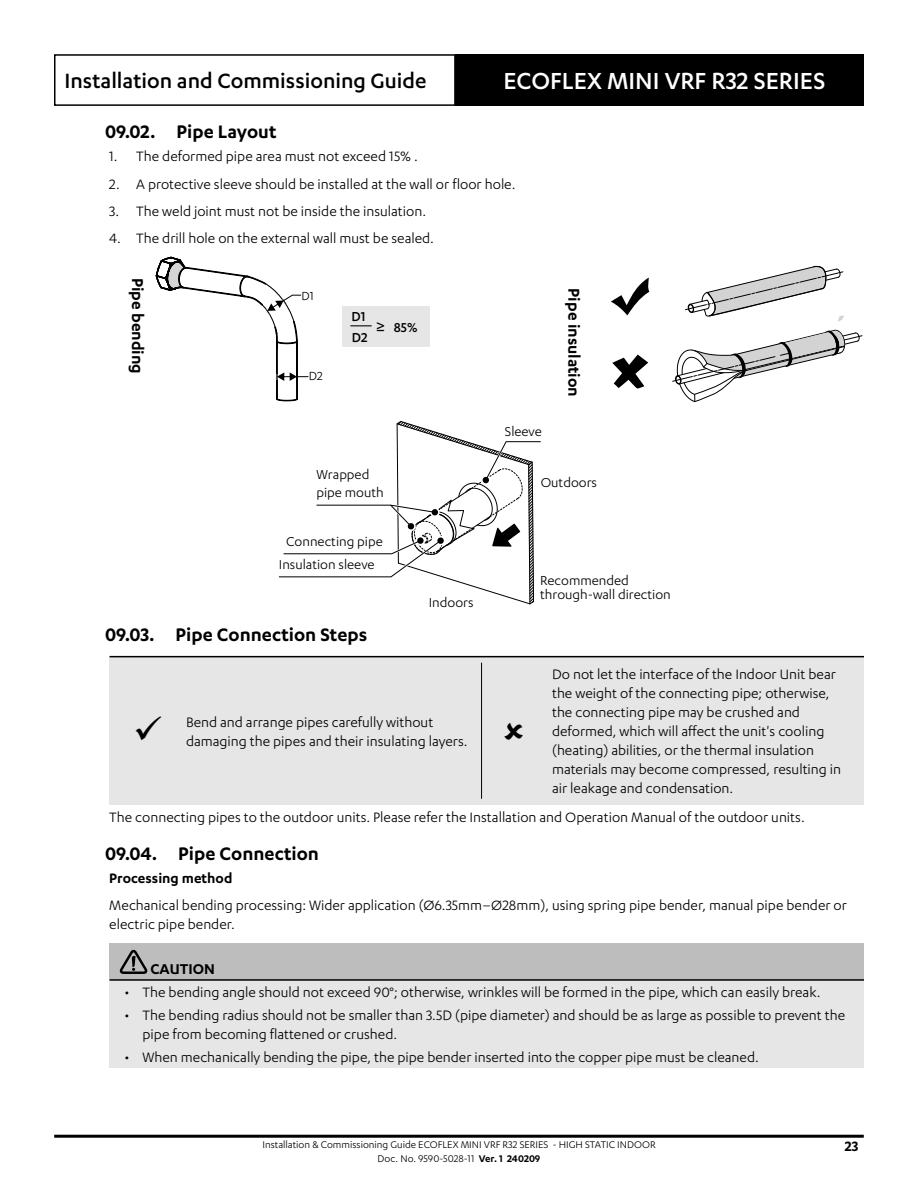
<style>
.page{position:relative;width:918px;height:1188px;background:#fff}
.page>*{position:absolute;margin:0;border:0;box-sizing:border-box;transform-origin:0 0}
.t1{font:500 27px "Karbon";color:#fff}
.t2{font:500 24px "Karbon";color:#000}
.t3{font:600 21px "Karbon";color:#000}
.t4{font:600 18px "Karbon";color:#000}
.NOTES_Title{font:600 16.5px "Karbon";color:#000}
.Paragraph_01__Sec{font:15.75px/18.9px "Karbon";color:#000}
.Paragraph_01__Sec-2{font:600 15.75px "Karbon";color:#000}
.t5{font:15px/13.5px "Karbon";color:#000}
.t6{font:500 15px "Karbon";color:#000}
.t7{font:15px "Arial";color:#000}
.t8{font:13.5px "Karbon";color:#000}
.t9{font:11.25px "Karbon";color:#000}
.s1{font-weight:600}
</style>
<div class="page">
<hr style="left:54px;top:1135px;width:810px;height:3px;background:#000">
<div style="left:54px;top:54px;width:402px;height:52px;border:2px solid #000"></div>
<div style="left:456px;top:54px;width:408px;height:52px;background:#000"></div>
<svg style="left:685px;top:265px;width:159px;height:56px"></svg>
<svg style="left:612px;top:355px;width:36px;height:34px"></svg>
<svg style="left:611px;top:278px;width:38px;height:37px"></svg>
<svg style="left:672px;top:329px;width:191px;height:73px"></svg>
<svg style="left:156px;top:257px;width:385px;height:348px"></svg>
<div style="left:110px;top:657px;width:754px;height:148px;background:#e6e6e6"></div>
<hr style="left:110px;top:656px;width:754px;height:1px;background:#000">
<hr style="left:481px;top:663px;width:1px;height:136px;background:#000">
<div style="left:110px;top:944px;width:754px;height:36px;background:#bdbdbd"></div>
<div style="left:110px;top:980px;width:754px;height:88px;background:#e6e6e6"></div>
<hr style="left:110px;top:979px;width:754px;height:2px;background:#000">
<svg style="left:119px;top:949px;width:29px;height:25px"></svg>
<h2 class="t2" style="left:64px;top:67px;width:364px">Installation and Commissioning Guide</h2>
<h1 class="t1" style="left:503px;top:66px;width:323px">ECOFLEX MINI VRF R32 SERIES</h1>
<p class="t3" style="left:105px;top:120px;width:173px">09.02. Pipe Layout</p>
<p class="Paragraph_01__Sec" style="left:109px;top:147px;width:310px">1. The deformed pipe area must not exceed 15% .</p>
<p class="Paragraph_01__Sec" style="left:109px;top:174px;width:408px">2. A protective sleeve should be installed at the wall or floor hole.</p>
<p class="Paragraph_01__Sec" style="left:109px;top:201px;width:318px">3. The weld joint must not be inside the insulation.</p>
<p class="Paragraph_01__Sec" style="left:109px;top:229px;width:326px">4. The drill hole on the external wall must be sealed.</p>
<p class="t4" style="left:148px;top:278px;width:98px;rotate:90deg">Pipe bending</p>
<p class="t8" style="left:301px;top:288px;width:14px">D1</p>
<p class="t4" style="left:584px;top:288px;width:110px;rotate:90deg">Pipe insulation</p>
<p class="t6" style="left:352px;top:308px;width:16px">D1</p>
<p class="t7" style="left:376px;top:317px;width:10px">≥</p>
<p class="t6" style="left:394px;top:319px;width:25px">85%</p>
<p class="t6" style="left:352px;top:329px;width:17px">D2</p>
<p class="t8" style="left:309px;top:369px;width:15px">D2</p>
<p class="t5" style="left:317px;top:465px;width:69px;line-height:18px">Wrapped pipe mouth</p>
<p class="t5" style="left:279px;top:529px;width:105px;line-height:23.5px;text-align:center">Connecting pipe<br>Insulation sleeve</p>
<p class="t5" style="left:505px;top:424px;width:39px">Sleeve</p>
<p class="t5" style="left:541px;top:475px;width:58px">Outdoors</p>
<p class="t5" style="left:429px;top:595px;width:46px">Indoors</p>
<p class="t5" style="left:540px;top:573px;width:132px">Recommended through-wall direction</p>
<p class="t3" style="left:105px;top:623px;width:264px">09.03. Pipe Connection Steps</p>
<p class="Paragraph_01__Sec" style="left:552px;top:665px;width:291px">Do not let the interface of the Indoor Unit bear the weight of the connecting pipe; otherwise, the connecting pipe may be crushed and deformed, which will affect the unit's cooling (heating) abilities, or the thermal insulation materials may become compressed, resulting in air leakage and condensation.</p>
<p class="Paragraph_01__Sec" style="left:109px;top:807px;width:697px">The connecting pipes to the outdoor units. Please refer the Installation and Operation Manual of the outdoor units.</p>
<p class="t3" style="left:105px;top:842px;width:216px">09.04. Pipe Connection</p>
<p class="Paragraph_01__Sec-2" style="left:109px;top:869px;width:125px">Processing method</p>
<p class="Paragraph_01__Sec" style="left:109px;top:896px;width:739px">Mechanical bending processing: Wider application (Ø6.35mm–Ø28mm), using spring pipe bender, manual pipe bender or electric pipe bender.</p>
<p class="NOTES_Title" style="left:150px;top:960px;width:66px">CAUTION</p>
<p class="Paragraph_01__Sec" style="left:125px;top:982px;width:697px">• The bending angle should not exceed 90°; otherwise, wrinkles will be formed in the pipe, which can easily break.</p>
<p class="Paragraph_01__Sec" style="left:143px;top:1005px;width:704px;text-indent:-18px">• The bending radius should not be smaller than 3.5D (pipe diameter) and should be as large as possible to prevent the pipe from becoming flattened or crushed.</p>
<p class="Paragraph_01__Sec" style="left:125px;top:1047px;width:636px">• When mechanically bending the pipe, the pipe bender inserted into the copper pipe must be cleaned.</p>
<p class="Paragraph_01__Sec" style="left:186px;top:712px;width:283px">Bend and arrange pipes carefully without damaging the pipes and their insulating layers.</p>
<p class="t9" style="left:262px;top:1138px;width:395px">Installation &amp; Commissioning Guide ECOFLEX MINI VRF R32 SERIES - HIGH STATIC INDOOR</p>
<p class="Paragraph_01__Sec-2" style="left:845px;top:1137px;width:15px">23</p>
<p class="t9" style="left:378px;top:1152px;width:164px">Doc. No. 9590-5028-11 <span class="s1">Ver. 1 240209</span></p>
</div>
